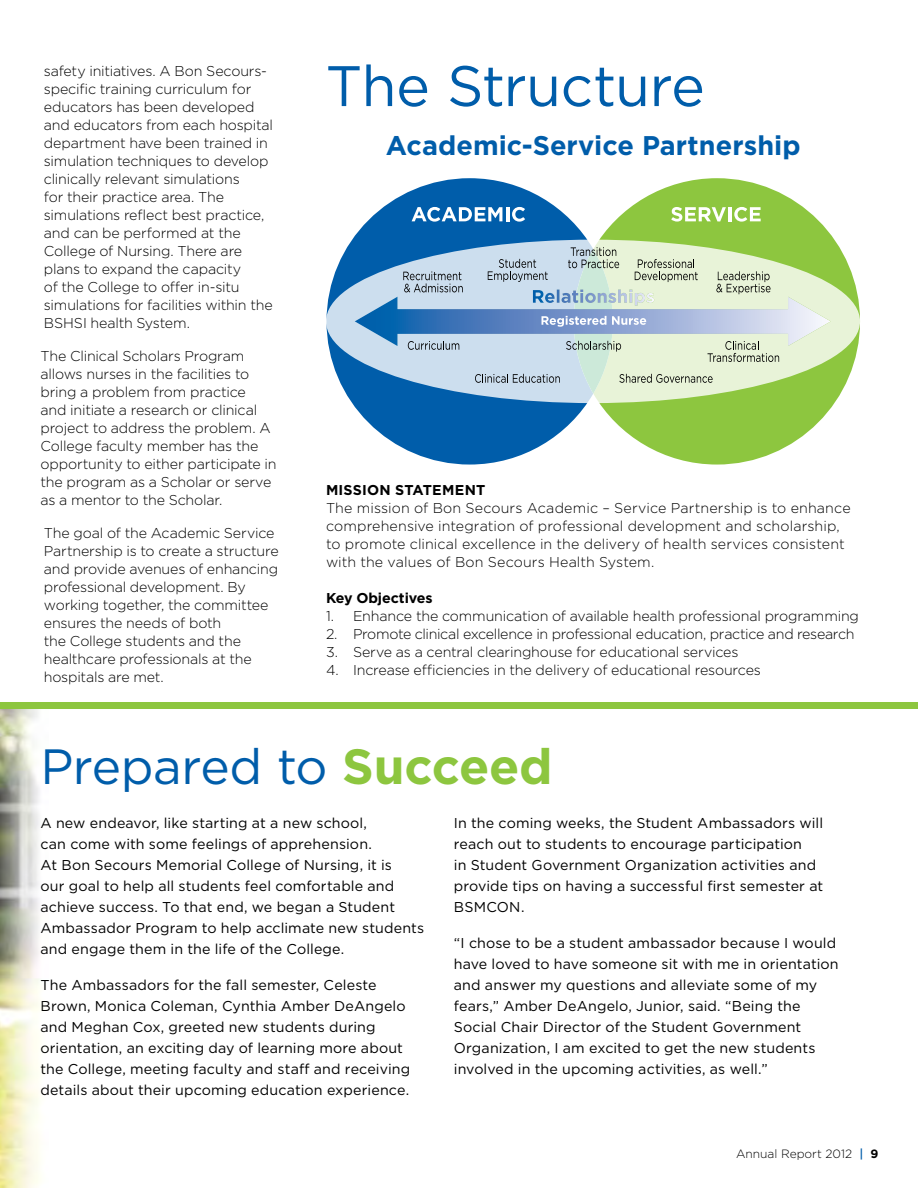
<style>
.page{position:relative;width:918px;height:1188px;background:#fff}
.page>*{position:absolute;margin:0;border:0;box-sizing:border-box;transform-origin:0 0}
.t1{font:57px "Gotham";letter-spacing:-.02em;color:#005daa}
.t2{font:49.5px "Gotham";letter-spacing:-.01em;color:#005daa}
.t3{font:700 27px "Gotham";color:#005daa}
.t4{font:300 14.25px/18px "Gotham";letter-spacing:-.01em;color:#000}
.t5{font:14.25px/21px "Gotham";letter-spacing:.01em;color:#000}
.t6{font:700 14.25px "Gotham";color:#000}
.t7{font:300 12px "Gotham";color:#000}
.s1{font-weight:700;color:#8dc63f}
.s2{font-weight:500;color:#005daa}
.s3{font-weight:700}
</style>
<div class="page">
<img style="left:0;top:708px;width:49px;height:480px">
<svg style="left:327px;top:178px;width:261px;height:287px;fill:#005daa"></svg>
<svg style="left:599px;top:178px;width:261px;height:287px;fill:#8dc63f"></svg>
<svg style="left:326px;top:240px;width:534px;height:163px;background:#d9e8e2"></svg>
<svg style="left:412px;top:207px;width:90px;height:15px"></svg>
<hr style="left:506px;top:207px;width:3px;height:14px;background:#fff">
<svg style="left:512px;top:207px;width:13px;height:15px"></svg>
<svg style="left:671px;top:207px;width:55px;height:15px"></svg>
<hr style="left:728px;top:207px;width:3px;height:14px;background:#fff">
<svg style="left:734px;top:207px;width:27px;height:15px"></svg>
<svg style="left:475px;top:374px;width:85px;height:9px"></svg>
<svg style="left:619px;top:374px;width:94px;height:9px"></svg>
<svg style="left:355px;top:247px;width:476px;height:115px;background:#b3cacf"></svg>
<div style="left:0;top:702px;width:918px;height:6px;background:#8dc63f"></div>
<p class="t4" style="left:44px;top:62px;width:231px">safety initiatives. A Bon Secours&shy;specific training curriculum for educators has been developed and educators from each hospital department have been trained in simulation techniques to develop clinically relevant simulations<br>for their practice area. The simulations reflect best practice, and can be performed at the<br>College of Nursing. There are plans to expand the capacity<br>of the College to offer in-situ simulations for facilities within the<br>BSHSI health System.</p>
<p class="t4" style="left:40px;top:347px;width:238px">The Clinical Scholars Program allows nurses in the facilities to bring a problem from practice<br>and initiate a research or clinical project to address the problem. A<br>College faculty member has the opportunity to either participate in the program as a Scholar or serve as a mentor to the Scholar.</p>
<p class="t4" style="left:44px;top:524px;width:236px">The goal of the Academic Service<br>Partnership is to create a structure and provide avenues of enhancing professional development. By working together, the committee ensures the needs of both<br>the College students and the healthcare professionals at the hospitals are met.</p>
<h1 class="t1" style="left:326px;top:49px;width:381px">The Structure</h1>
<h3 class="t3" style="left:386px;top:127px;width:416px">Academic-Service Partnership</h3>
<p class="t6" style="left:326px;top:481px;width:38px">MISSION</p>
<p class="t6" style="left:395px;top:481px;width:81px">STATEMENT</p>
<p class="t4" style="left:326px;top:499px;width:526px">The mission of Bon Secours Academic – Service Partnership is to enhance comprehensive integration of professional development and scholarship, to promote clinical excellence in the delivery of health services consistent with the values of Bon Secours Health System.</p>
<p class="t6" style="left:326px;top:589px;width:108px">Key Objectives</p>
<p class="t4" style="left:326px;top:607px;width:534px">1. Enhance the communication of available health professional programming</p>
<p class="t4" style="left:326px;top:625px;width:530px">2. Promote clinical excellence in professional education, practice and research</p>
<p class="t4" style="left:326px;top:643px;width:414px">3. Serve as a central clearinghouse for educational services</p>
<p class="t4" style="left:326px;top:661px;width:436px">4. Increase efficiencies in the delivery of educational resources</p>
<h2 class="t2" style="left:40px;top:735px;width:514px">Prepared to <span class="s1">Succeed</span></h2>
<p class="t5" style="left:40px;top:812px;width:385px">A new endeavor, like starting at a new school,<br>can come with some feelings of apprehension.<br>At Bon Secours Memorial College of Nursing, it is<br>our goal to help all students feel comfortable and achieve success. To that end, we began a Student Ambassador Program to help acclimate new students and engage them in the life of the College.</p>
<p class="t5" style="left:40px;top:974px;width:371px">The Ambassadors for the fall semester, Celeste Brown, Monica Coleman, Cynthia Amber DeAngelo and Meghan Cox, greeted new students during orientation, an exciting day of learning more about the College, meeting faculty and staff and receiving details about their upcoming education experience.</p>
<p class="t5" style="left:454px;top:812px;width:371px">In the coming weeks, the Student Ambassadors will reach out to students to encourage participation<br>in Student Government Organization activities and provide tips on having a successful first semester at BSMCON.</p>
<p class="t5" style="left:454px;top:932px;width:386px">“I chose to be a student ambassador because I would have loved to have someone sit with me in orientation and answer my questions and alleviate some of my fears,” Amber DeAngelo, Junior, said. “Being the Social Chair Director of the Student Government Organization, I am excited to get the new students involved in the upcoming activities, as well.”</p>
<p class="t7" style="left:736px;top:1146px;width:144px">Annual Report 2012 <span class="s2">|</span> <span class="s3">9</span></p>
</div>
